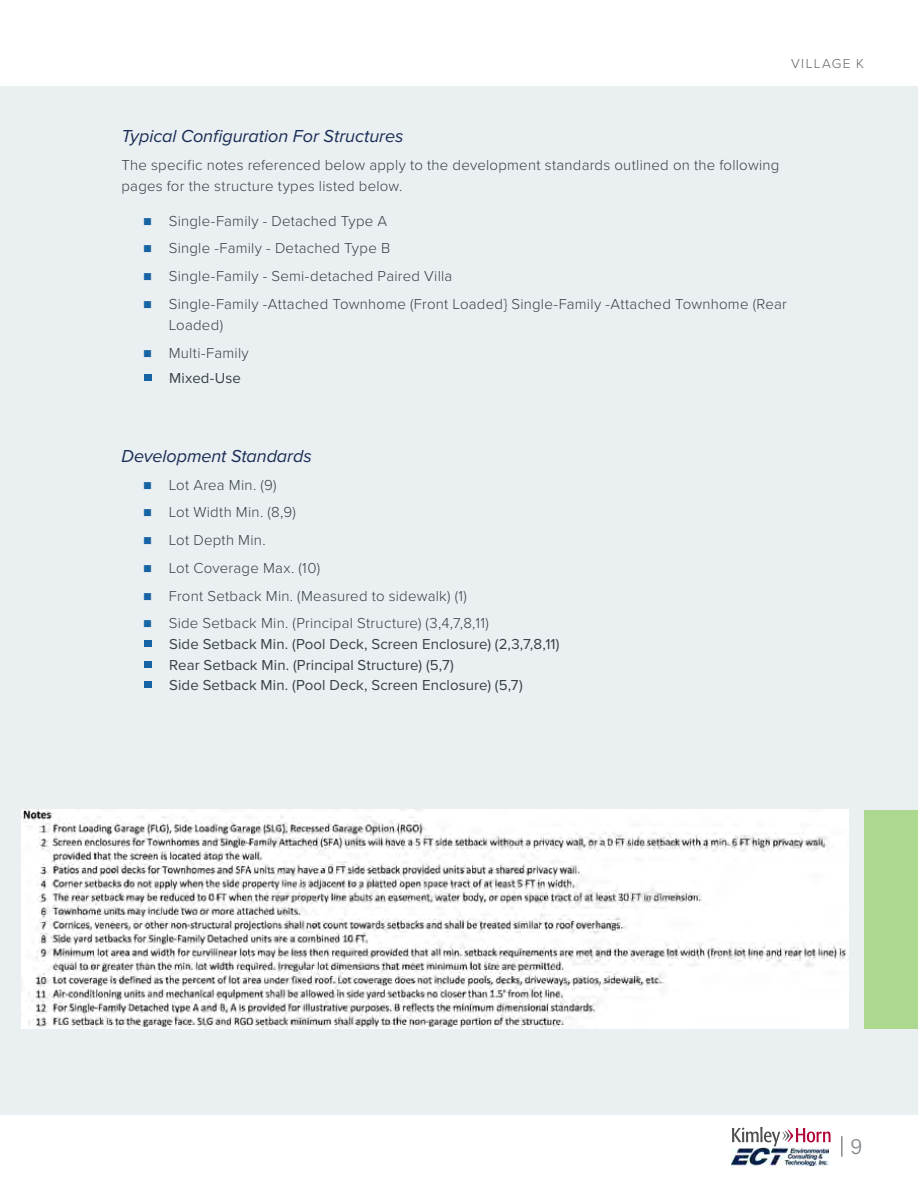
<style>
.page{position:relative;width:918px;height:1188px;background:#fff}
.page>*{position:absolute;margin:0;border:0;box-sizing:border-box;transform-origin:0 0}
.t1{font:22.5px "Acumin Variable Concept";color:#868a8e}
.t2{font:italic 18px "Proxima Nova";letter-spacing:-.005em;color:#1a2d55}
.Body-10{font:300 15px/21px "Proxima Nova";letter-spacing:.015em;color:#384147}
.t3{font:15px "Proxima Nova";letter-spacing:.005em;color:#384147}
.t4{font:300 13.5px "Proxima Nova";letter-spacing:.105em;color:#5f6369}
</style>
<div class="page">
<svg style="left:732px;top:1127px;width:99px;height:19px"></svg>
<img style="left:732px;top:1147px;width:96px;height:20px">
<hr style="left:841px;top:1136px;width:2px;height:21px;background:#868a8e">
<div style="left:0;top:86px;width:918px;height:1029px;background:#eaeff1"></div>
<div style="left:864px;top:810px;width:54px;height:219px;background:#acd88f"></div>
<div style="left:145px;top:375px;width:7px;height:6px;background:#1764a4"></div>
<div style="left:145px;top:640px;width:7px;height:7px;background:#1764a4"></div>
<div style="left:145px;top:661px;width:7px;height:6px;background:#1764a4"></div>
<div style="left:145px;top:681px;width:7px;height:7px;background:#1764a4"></div>
<img style="left:22px;top:809px;width:827px;height:220px">
<p class="t4" style="left:791px;top:53px;width:74px">VILLAGE K</p>
<h4 class="t2" style="left:122px;top:123px;width:283px">Typical Configuration For Structures</h4>
<p class="Body-10" style="left:122px;top:154px;width:659px">The specific notes referenced below apply to the development standards outlined on the following pages for the structure types listed below.</p>
<p class="Body-10" style="left:169px;top:209px;width:220px">Single-Family - Detached Type A</p>
<p class="Body-10" style="left:169px;top:237px;width:223px">Single -Family - Detached Type B</p>
<p class="Body-10" style="left:169px;top:265px;width:285px">Single-Family - Semi-detached Paired Villa</p>
<p class="Body-10" style="left:169px;top:293px;width:620px">Single-Family -Attached Townhome (Front Loaded} Single-Family -Attached Townhome (Rear<br>Loaded)</p>
<p class="Body-10" style="left:169px;top:341px;width:82px">Multi-Family</p>
<p class="t3" style="left:169px;top:367px;width:73px">Mixed-Use</p>
<h4 class="t2" style="left:122px;top:442px;width:192px">Development Standards</h4>
<p class="Body-10" style="left:169px;top:473px;width:109px">Lot Area Min. (9)</p>
<p class="Body-10" style="left:169px;top:501px;width:129px">Lot Width Min. (8,9)</p>
<p class="Body-10" style="left:169px;top:529px;width:98px">Lot Depth Min.</p>
<p class="Body-10" style="left:169px;top:556px;width:153px">Lot Coverage Max. (10)</p>
<p class="Body-10" style="left:169px;top:584px;width:300px">Front Setback Min. (Measured to sidewalk) (1)</p>
<p class="Body-10" style="left:169px;top:612px;width:322px">Side Setback Min. (Principal Structure) (3,4,7,8,11)</p>
<p class="t3" style="left:169px;top:633px;width:392px">Side Setback Min. (Pool Deck, Screen Enclosure) (2,3,7,8,11)</p>
<p class="t3" style="left:169px;top:653px;width:286px">Rear Setback Min. (Principal Structure) (5,7)</p>
<p class="t3" style="left:169px;top:674px;width:355px">Side Setback Min. (Pool Deck, Screen Enclosure) (5,7)</p>
<h1 class="t1" style="left:850px;top:1131px;width:13px">9</h1>
</div>
